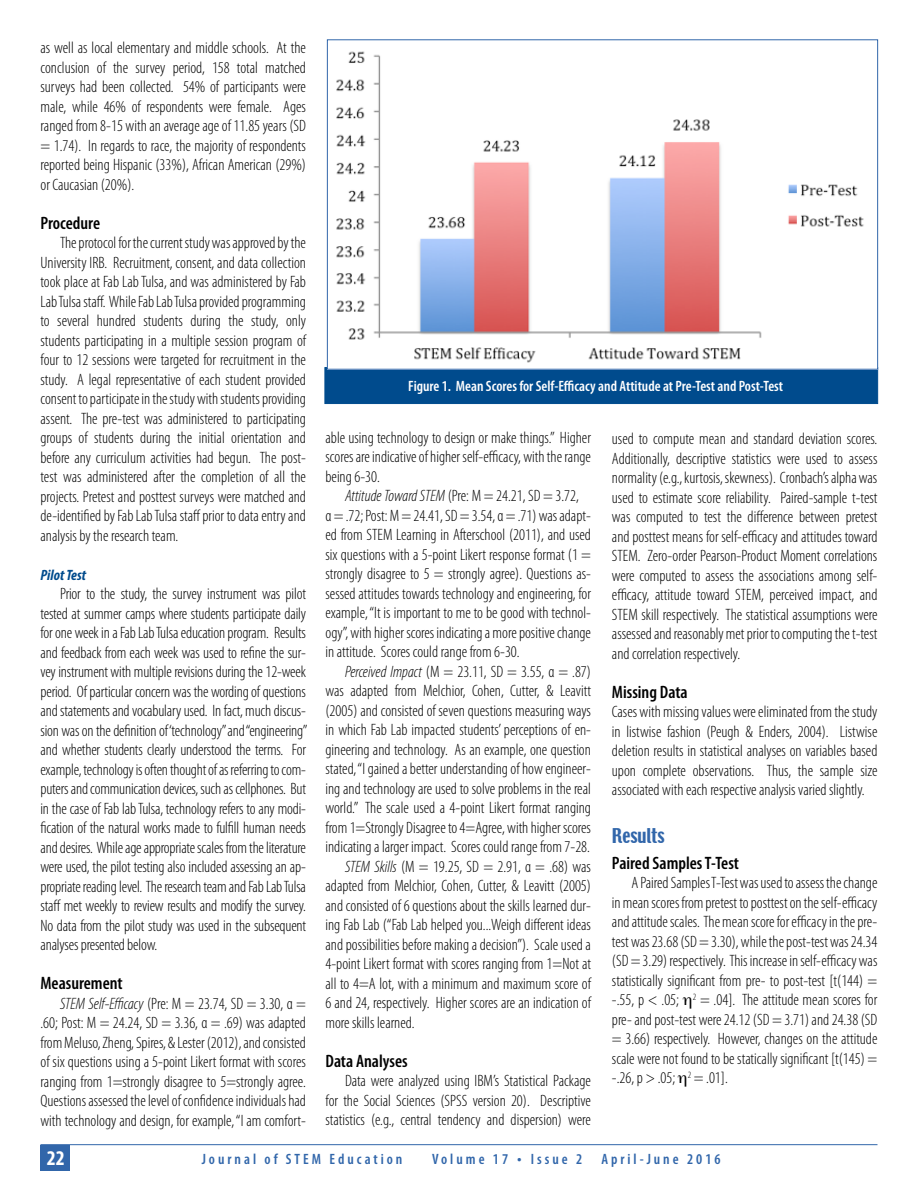
<style>
.page{position:relative;width:918px;height:1188px;background:#fff}
.page>*{position:absolute;margin:0;border:0;box-sizing:border-box;transform-origin:0 0}
.t1{font:700 condensed 21px "Myriad Pro";color:#fff}
.t2{font:600 condensed 18px "Myriad Pro";color:#000}
.t3{font:18px "Techno";color:#3166aa}
.t4{font:300 condensed 16.5px/19.5px "Myriad Pro";color:#000;text-align:justify}
.t5{font:600 condensed 15px "Myriad Pro";color:#fff}
.t6{font:600 condensed 15px "Myriad Pro";letter-spacing:.2em;color:#3166aa}
.t7{font:italic 700 condensed 15px "Myriad Pro";color:#004b8d}
.s1{font-style:italic}
.s2{font-size:16.5px}
</style>
<div class="page">
<hr style="left:40px;top:1144px;width:838px;height:1px;background:#3166aa">
<div style="left:40px;top:1145px;width:30px;height:26px;background:#3166aa"></div>
<div style="left:325px;top:367px;width:553px;height:37px;background:#004b8d"></div>
<img style="left:329px;top:51px;width:547px;height:317px">
<p class="t4" style="left:40px;top:38px;width:267px">as well as local elementary and middle schools. At the conclusion of the survey period, 158 total matched surveys had been collected. 54% of participants were male, while 46% of respondents were female. Ages ranged from 8-15 with an average age of 11.85 years (SD = 1.74). In regards to race, the majority of respondents reported being Hispanic (33%), African American (29%) or Caucasian (20%).</p>
<p class="t2" style="left:40px;top:212px;width:61px">Procedure</p>
<p class="t4" style="left:40px;top:233px;width:267px;text-indent:20px">The protocol for the current study was approved by the University IRB. Recruitment, consent, and data collection took place at Fab Lab Tulsa, and was administered by Fab Lab Tulsa staff. While Fab Lab Tulsa provided programming to several hundred students during the study, only students participating in a multiple session program of four to 12 sessions were targeted for recruitment in the study. A legal representative of each student provided consent to participate in the study with students providing assent. The pre-test was administered to participating groups of students during the initial orientation and before any curriculum activities had begun. The post&shy;test was administered after the completion of all the projects. Pretest and posttest surveys were matched and de-identified by Fab Lab Tulsa staff prior to data entry and analysis by the research team.</p>
<p class="t7" style="left:40px;top:566px;width:47px">Pilot Test</p>
<p class="t4" style="left:40px;top:584px;width:268px;text-indent:20px">Prior to the study, the survey instrument was pilot tested at summer camps where students participate daily for one week in a Fab Lab Tulsa education program. Results and feedback from each week was used to refine the sur&shy;vey instrument with multiple revisions during the 12-week period. Of particular concern was the wording of questions and statements and vocabulary used. In fact, much discus&shy;sion was on the definition of ‘technology” and “engineering” and whether students clearly understood the terms. For example, technology is often thought of as referring to com&shy;puters and communication devices, such as cellphones. But in the case of Fab lab Tulsa, technology refers to any modi&shy;fication of the natural works made to fulfill human needs and desires. While age appropriate scales from the literature were used, the pilot testing also included assessing an ap&shy;propriate reading level. The research team and Fab Lab Tulsa staff met weekly to review results and modify the survey.<br>No data from the pilot study was used in the subsequent analyses presented below.</p>
<p class="t2" style="left:40px;top:972px;width:84px">Measurement</p>
<p class="t4" style="left:40px;top:994px;width:267px;text-indent:20px"><span class="s1">STEM Self-Efficacy</span> (Pre: M = 23.74, SD = 3.30, α = .60; Post: M = 24.24, SD = 3.36, α = .69) was adapted from Meluso, Zheng, Spires, &amp; Lester (2012), and consisted of six questions using a 5-point Likert format with scores ranging from 1=strongly disagree to 5=strongly agree.<br>Questions assessed the level of confidence individuals had with technology and design, for example, “I am comfort-</p>
<p class="t5" style="left:408px;top:377px;width:376px">Figure 1. Mean Scores for Self-Efficacy and Attitude at Pre-Test and Post-Test</p>
<p class="t4" style="left:326px;top:427px;width:267px">able using technology to design or make things.” Higher scores are indicative of higher self-efficacy, with the range being 6-30.</p>
<p class="t4" style="left:326px;top:486px;width:267px;text-align:left;text-indent:20px"><span class="s1">Attitude Toward STEM</span> (Pre: M = 24.21, SD = 3.72,<br>α = .72; Post: M = 24.41, SD = 3.54, α = .71) was adapt&shy;ed from STEM Learning in Afterschool (2011), and used six questions with a 5-point Likert response format (1 = strongly disagree to 5 = strongly agree). Questions as&shy;sessed attitudes towards technology and engineering, for example, “It is important to me to be good with technol&shy;ogy”, with higher scores indicating a more positive change in attitude. Scores could range from 6-30.</p>
<p class="t4" style="left:345px;top:662px;width:248px"><span class="s1">Perceived Impact</span> (M = 23.11, SD = 3.55, α = .87)</p>
<p class="t4" style="left:326px;top:681px;width:267px">was adapted from Melchior, Cohen, Cutter, &amp; Leavitt</p>
<p class="t4" style="left:326px;top:701px;width:267px">(2005) and consisted of seven questions measuring ways</p>
<p class="t4" style="left:326px;top:720px;width:267px">in which Fab Lab impacted students’ perceptions of en-</p>
<p class="t4" style="left:326px;top:740px;width:267px">gineering and technology. As an example, one question</p>
<p class="t4" style="left:326px;top:759px;width:267px">stated, “I gained a better understanding of how engineer-</p>
<p class="t4" style="left:326px;top:779px;width:267px">ing and technology are used to solve problems in the real</p>
<p class="t4" style="left:326px;top:798px;width:267px">world.” The scale used a 4-point Likert format ranging</p>
<p class="t4" style="left:326px;top:818px;width:267px">from 1=Strongly Disagree to 4=Agree, with higher scores</p>
<p class="t4" style="left:326px;top:837px;width:266px">indicating a larger impact. Scores could range from 7-28.</p>
<p class="t4" style="left:345px;top:857px;width:247px"><span class="s1">STEM Skills</span> (M = 19.25, SD = 2.91, α = .68) was</p>
<p class="t4" style="left:326px;top:876px;width:267px">adapted from Melchior, Cohen, Cutter, &amp; Leavitt (2005)</p>
<p class="t4" style="left:326px;top:896px;width:267px">and consisted of 6 questions about the skills learned dur-</p>
<p class="t4" style="left:326px;top:915px;width:267px">ing Fab Lab (“Fab Lab helped you...Weigh different ideas</p>
<p class="t4" style="left:326px;top:935px;width:267px">and possibilities before making a decision”). Scale used a</p>
<p class="t4" style="left:326px;top:954px;width:267px">4-point Likert format with scores ranging from 1=Not at</p>
<p class="t4" style="left:326px;top:974px;width:267px">all to 4=A lot, with a minimum and maximum score of</p>
<p class="t4" style="left:326px;top:993px;width:267px">6 and 24, respectively. Higher scores are an indication of</p>
<p class="t4" style="left:326px;top:1013px;width:91px">more skills learned.</p>
<p class="t2" style="left:326px;top:1050px;width:84px">Data Analyses</p>
<p class="t4" style="left:326px;top:1071px;width:267px;text-indent:20px">Data were analyzed using IBM’s Statistical Package for the Social Sciences (SPSS version 20). Descriptive statistics (e.g., central tendency and dispersion) were</p>
<p class="t4" style="left:612px;top:429px;width:267px">used to compute mean and standard deviation scores.<br>Additionally, descriptive statistics were used to assess normality (e.g., kurtosis, skewness). Cronbach’s alpha was used to estimate score reliability. Paired-sample t-test was computed to test the difference between pretest and posttest means for self-efficacy and attitudes toward STEM. Zero-order Pearson-Product Moment correlations were computed to assess the associations among self&shy;efficacy, attitude toward STEM, perceived impact, and STEM skill respectively. The statistical assumptions were assessed and reasonably met prior to computing the t-test and correlation respectively.</p>
<p class="t2" style="left:612px;top:681px;width:77px">Missing Data</p>
<p class="t4" style="left:612px;top:702px;width:267px">Cases with missing values were eliminated from the study in listwise fashion (Peugh &amp; Enders, 2004). Listwise deletion results in statistical analyses on variables based upon complete observations. Thus, the sample size associated with each respective analysis varied slightly.</p>
<p class="t3" style="left:612px;top:824px;width:54px">Results</p>
<p class="t2" style="left:612px;top:852px;width:129px">Paired Samples T-Test</p>
<p class="t4" style="left:612px;top:873px;width:267px;text-indent:20px">A Paired Samples T-Test was used to assess the change in mean scores from pretest to posttest on the self-efficacy and attitude scales. The mean score for efficacy in the pre&shy;test was 23.68 (SD = 3.30), while the post-test was 24.34 (SD = 3.29) respectively. This increase in self-efficacy was statistically significant from pre- to post-test [t(144) = -.55, p &lt; .05; <sup>2</sup> = .04]. The attitude mean scores for pre- and post-test were 24.12 (SD = 3.71) and 24.38 (SD = 3.66) respectively. However, changes on the attitude scale were not found to be statically significant [t(145) = -.26, p &gt; .05; <sup>2</sup> = .01].</p>
<p class="t1" style="left:47px;top:1145px;width:19px">22</p>
<p class="t6" style="left:202px;top:1150px;width:202px">Journal of STEM Education</p>
<p class="t6" style="left:432px;top:1150px;width:152px">Volume 17 <span class="s2">•</span> Issue 2</p>
<p class="t6" style="left:601px;top:1150px;width:121px">April-June 2016</p>
</div>
